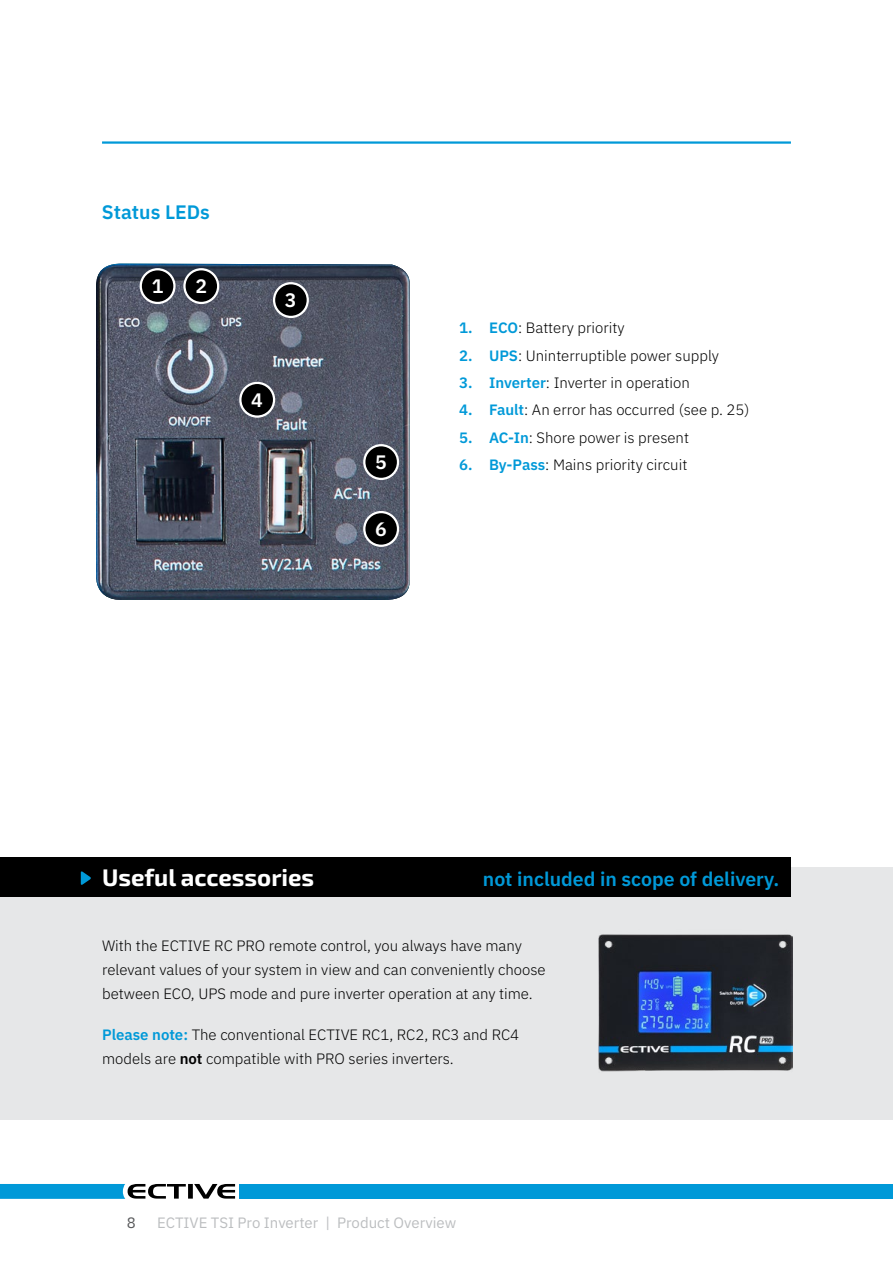
<style>
.page{position:relative;width:893px;height:1263px;background:#fff}
.page>*{position:absolute;margin:0;border:0;box-sizing:border-box;transform-origin:0 0}
.t1{font:700 24px "Exo 2";color:#fff}
.t2{font:600 19.5px "IBM Plex Sans";color:#0099d8}
.t3{font:600 19.5px "IBM Plex Sans";color:#fff}
.t4{font:300 15px/24px "IBM Plex Sans";color:#000}
.t5{font:15px "IBM Plex Sans";color:#bcbec0}
.t6{font:15px "IBM Plex Sans";color:#58595b}
.s1{font-weight:600;color:#0099d8}
.s2{font-weight:600}
</style>
<div class="page">
<svg style="left:0;top:1184px;width:235px;height:15px"></svg>
<div style="left:240px;top:1184px;width:653px;height:15px;background:#0099d8"></div>
<img style="left:96px;top:264px;width:314px;height:336px">
<hr style="left:102px;top:141px;width:689px;height:3px;background:#0099d8">
<div style="left:141px;top:269px;width:33px;height:34px;background:#000;border-radius:50%"></div>
<div style="left:140px;top:268px;width:36px;height:36px;border:2px solid #fff;border-radius:50%"></div>
<div style="left:184px;top:269px;width:34px;height:34px;background:#000;border-radius:50%"></div>
<div style="left:183px;top:268px;width:36px;height:36px;border:2px solid #fff;border-radius:50%"></div>
<div style="left:274px;top:283px;width:34px;height:34px;background:#000;border-radius:50%"></div>
<div style="left:273px;top:282px;width:36px;height:36px;border:2px solid #fff;border-radius:50%"></div>
<div style="left:240px;top:383px;width:34px;height:34px;background:#000;border-radius:50%"></div>
<div style="left:239px;top:382px;width:36px;height:36px;border:2px solid #fff;border-radius:50%"></div>
<div style="left:364px;top:445px;width:34px;height:34px;background:#000;border-radius:50%"></div>
<div style="left:363px;top:444px;width:36px;height:36px;border:2px solid #fff;border-radius:50%"></div>
<div style="left:364px;top:512px;width:34px;height:34px;background:#000;border-radius:50%"></div>
<div style="left:363px;top:511px;width:36px;height:36px;border:2px solid #fff;border-radius:50%"></div>
<div style="left:0;top:867px;width:893px;height:253px;background:#e6e7e8"></div>
<div style="left:0;top:857px;width:791px;height:39px;background:#000"></div>
<svg style="left:81px;top:871px;width:10px;height:14px"></svg>
<img style="left:598px;top:934px;width:195px;height:138px">
<h2 class="t2" style="left:102px;top:197px;width:110px">Status LEDs</h2>
<h2 class="t3" style="left:152px;top:271px;width:13px">1</h2>
<h2 class="t3" style="left:195px;top:271px;width:13px">2</h2>
<h2 class="t3" style="left:285px;top:285px;width:13px">3</h2>
<h2 class="t3" style="left:251px;top:384px;width:13px">4</h2>
<h2 class="t3" style="left:375px;top:447px;width:13px">5</h2>
<h2 class="t3" style="left:375px;top:513px;width:13px">6</h2>
<p class="t4" style="left:459px;top:315px;width:167px"><span class="s1">1. ECO</span>: Battery priority</p>
<p class="t4" style="left:459px;top:342px;width:261px"><span class="s1">2. UPS</span>: Uninterruptible power supply</p>
<p class="t4" style="left:459px;top:369px;width:232px"><span class="s1">3. Inverter</span>: Inverter in operation</p>
<p class="t4" style="left:459px;top:397px;width:292px"><span class="s1">4. Fault</span>: An error has occurred (see p. 25)</p>
<p class="t4" style="left:459px;top:424px;width:231px"><span class="s1">5. AC-In</span>: Shore power is present</p>
<p class="t4" style="left:459px;top:452px;width:230px"><span class="s1">6. By-Pass</span>: Mains priority circuit</p>
<h1 class="t1" style="left:102px;top:864px;width:214px">Useful accessories</h1>
<h2 class="t2" style="left:483px;top:864px;width:298px">not included in scope of delivery.</h2>
<p class="t4" style="left:102px;top:933px;width:445px">With the ECTIVE RC PRO remote control, you always have many relevant values of your system in view and can conveniently choose between ECO, UPS mode and pure inverter operation at any time.</p>
<p class="t4" style="left:102px;top:1022px;width:419px"><span class="s1">Please note:</span> The conventional ECTIVE RC1, RC2, RC3 and RC4 models are <span class="s2">not</span> compatible with PRO series inverters.</p>
<p class="t6" style="left:127px;top:1211px;width:10px">8</p>
<p class="t5" style="left:157px;top:1211px;width:301px">ECTIVE TSI Pro Inverter | Product Overview</p>
</div>
